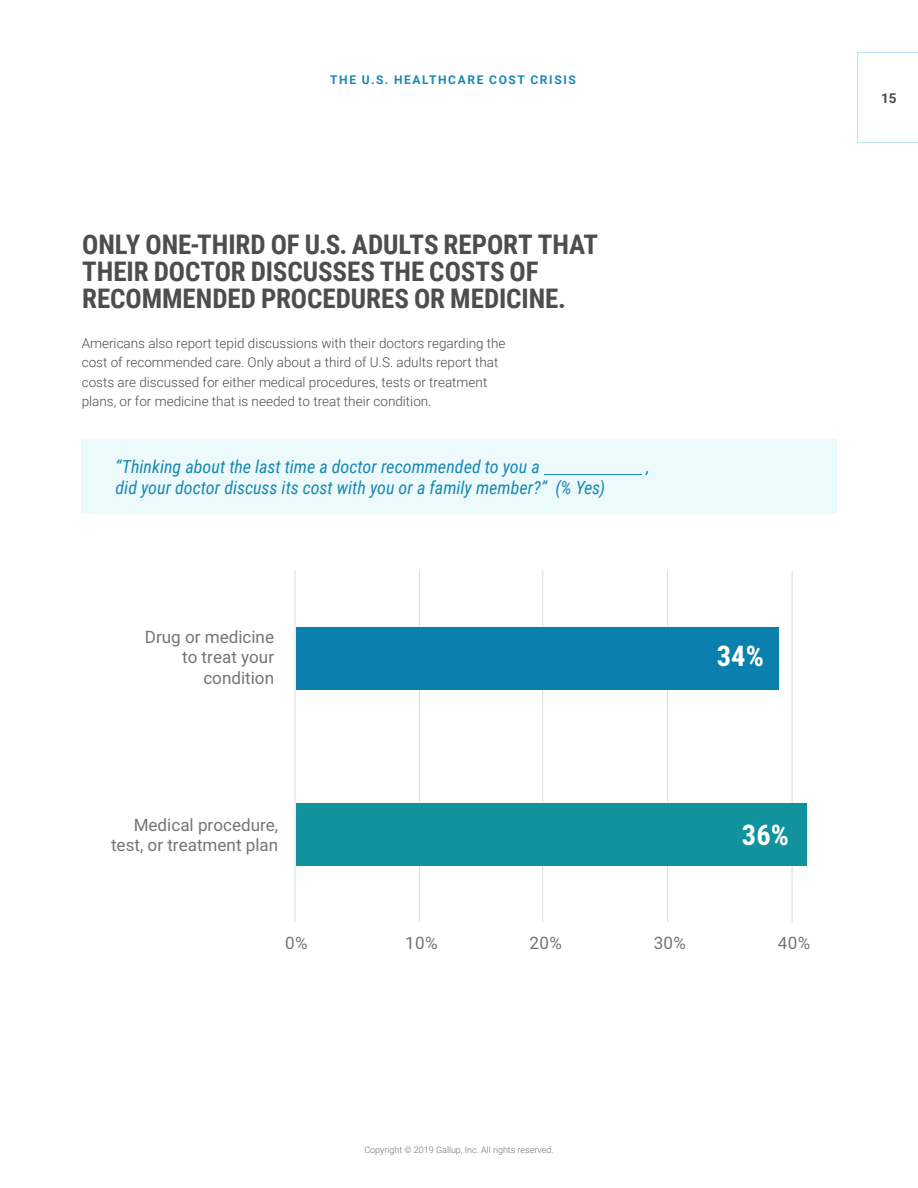
<style>
.page{position:relative;width:918px;height:1188px;background:#fff}
.page>*{position:absolute;margin:0;border:0;box-sizing:border-box;transform-origin:0 0}
.t1{font:700 28.5px "Roboto Condensed";color:#fff}
.t2{font:700 27px/27px "Roboto Condensed";letter-spacing:-.005em;color:#4d4d4f}
.t3{font:italic 18px "Roboto Condensed";color:#1988b4}
.t4{font:17.1px/20.5px "Roboto";color:#767576;text-align:right}
.t5{font:300 13.5px/19.5px "Roboto";color:#4d4d4f}
.t6{font:700 13.5px "Roboto";color:#4d4d4f}
.t7{font:700 12px "Roboto";letter-spacing:.135em;color:#1988b4}
.t8{font:300 9px "Roboto";color:#717172}
</style>
<div class="page">
<svg style="left:857px;top:52px;width:61px;height:91px"></svg>
<div style="left:82px;top:440px;width:755px;height:74px;background:#ecfafb"></div>
<hr style="left:544px;top:474px;width:98px;height:1px;background:#1988b4">
<hr style="left:419px;top:571px;width:1px;height:351px;background:#e0dfdf">
<hr style="left:542px;top:571px;width:1px;height:351px;background:#e0dfdf">
<hr style="left:667px;top:571px;width:1px;height:351px;background:#e0dfdf">
<hr style="left:792px;top:571px;width:1px;height:351px;background:#e0dfdf">
<div style="left:296px;top:803px;width:511px;height:63px;background:#11929d"></div>
<div style="left:296px;top:627px;width:482px;height:62px;background:#0b7fae"></div>
<hr style="left:294px;top:571px;width:1px;height:351px;background:#e0dfdf">
<p class="t7" style="left:330px;top:72px;width:246px">THE U.S. HEALTHCARE COST CRISIS</p>
<h2 class="t2" style="left:82px;top:230px;width:517px">ONLY ONE-THIRD OF U.S. ADULTS REPORT THAT<br>THEIR DOCTOR DISCUSSES THE COSTS OF<br>RECOMMENDED PROCEDURES OR MEDICINE.</h2>
<p class="t5" style="left:82px;top:333px;width:425px">Americans also report tepid discussions with their doctors regarding the cost of recommended care. Only about a third of U.S. adults report that costs are discussed for either medical procedures, tests or treatment plans, or for medicine that is needed to treat their condition.</p>
<h3 class="t3" style="left:116px;top:454px;width:426px">“Thinking about the last time a doctor recommended to you a</h3>
<h3 class="t3" style="left:646px;top:454px;width:5px">,</h3>
<h3 class="t3" style="left:116px;top:475px;width:491px">did your doctor discuss its cost with you or a family member?” (% Yes)</h3>
<p class="t4" style="left:145px;top:626px;width:131px">Drug or medicine to treat your condition</p>
<p class="t4" style="left:111px;top:814px;width:169px">Medical procedure, test, or treatment plan</p>
<h1 class="t1" style="left:717px;top:636px;width:48px">34%</h1>
<h1 class="t1" style="left:742px;top:815px;width:48px">36%</h1>
<p class="t4" style="left:285px;top:932px;width:24px">0%</p>
<p class="t4" style="left:405px;top:932px;width:34px">10%</p>
<p class="t4" style="left:530px;top:932px;width:34px">20%</p>
<p class="t4" style="left:654px;top:932px;width:34px">30%</p>
<p class="t4" style="left:778px;top:932px;width:34px">40%</p>
<p class="t6" style="left:881px;top:88px;width:17px">15</p>
<p class="t8" style="left:364px;top:1144px;width:191px">Copyright © 2019 Gallup, Inc. All rights reserved.</p>
</div>
